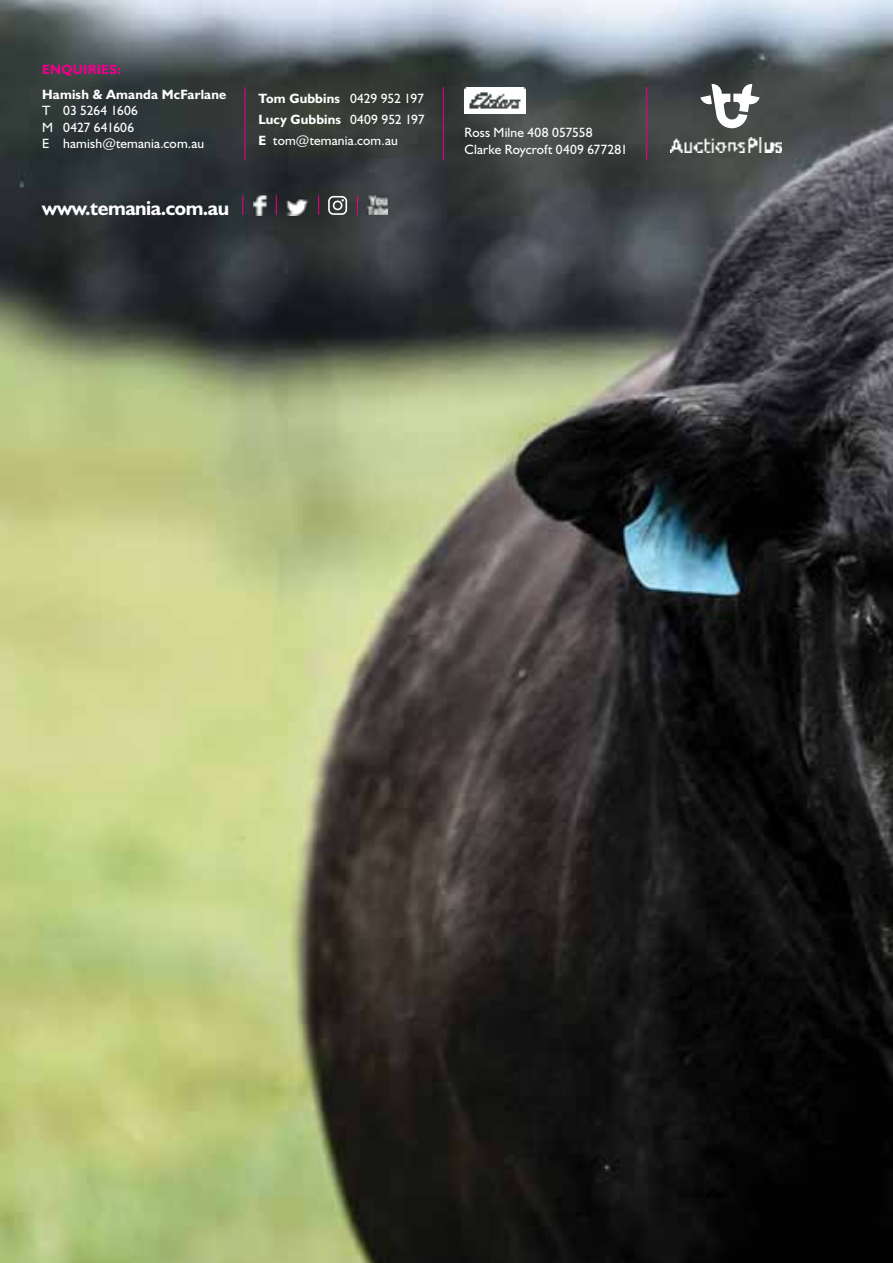
<style>
.page{position:relative;width:893px;height:1263px;background:#fff}
.page>*{position:absolute;margin:0;border:0;box-sizing:border-box;transform-origin:0 0}
.t1{font:700 20.25px "Humanist 521 BT";letter-spacing:-.025em;color:#fff}
.t2{font:13.5px/16.5px "Humanist 521 BT";letter-spacing:.01em;color:#fff}
.t3{font:700 13.5px "Humanist 521 BT";letter-spacing:.01em;color:#fff}
.t4{font:700 13.5px "Humanist 521 BT";letter-spacing:.015em;color:#ec008c}
.s1{font-weight:700}
</style>
<div class="page">
<img style="left:1px;top:1px;width:891px;height:1261px">
<svg style="left:242px;top:195px;width:1px;height:20px"></svg>
<img style="left:254px;top:195px;width:12px;height:20px">
<svg style="left:276px;top:195px;width:1px;height:20px"></svg>
<img style="left:285px;top:195px;width:23px;height:20px">
<svg style="left:318px;top:195px;width:1px;height:20px"></svg>
<svg style="left:328px;top:196px;width:19px;height:19px"></svg>
<svg style="left:357px;top:195px;width:1px;height:20px"></svg>
<img style="left:367px;top:194px;width:20px;height:20px">
<img style="left:464px;top:88px;width:61px;height:26px">
<hr style="left:443px;top:87px;width:1px;height:73px;background:#ec008c">
<hr style="left:245px;top:87px;width:1px;height:73px;background:#ec008c">
<hr style="left:646px;top:87px;width:1px;height:73px;background:#ec008c">
<img style="left:670px;top:137px;width:111px;height:15px">
<svg style="left:700px;top:84px;width:59px;height:44px"></svg>
<p class="t4" style="left:42px;top:64px;width:80px">ENQUIRIES:</p>
<p class="t3" style="left:42px;top:89px;width:186px">Hamish &amp; Amanda McFarlane</p>
<p class="t2" style="left:42px;top:104px;width:163px">T 03 5264 1606<br>M 0427 641606<br>E hamish@temania.com.au</p>
<h1 class="t1" style="left:42px;top:201px;width:188px">www.temania.com.au</h1>
<p class="t2" style="left:258px;top:90px;width:167px;line-height:21px;text-align:justify"><span class="s1">Tom Gubbins</span> 0429 952 197<br><span class="s1">Lucy Gubbins</span> 0409 952 197<br><span class="s1">E</span> tom@temania.com.au</p>
<p class="t2" style="left:464px;top:126px;width:164px">Ross Milne 408 057558<br>Clarke Roycroft 0409 677281</p>
</div>
